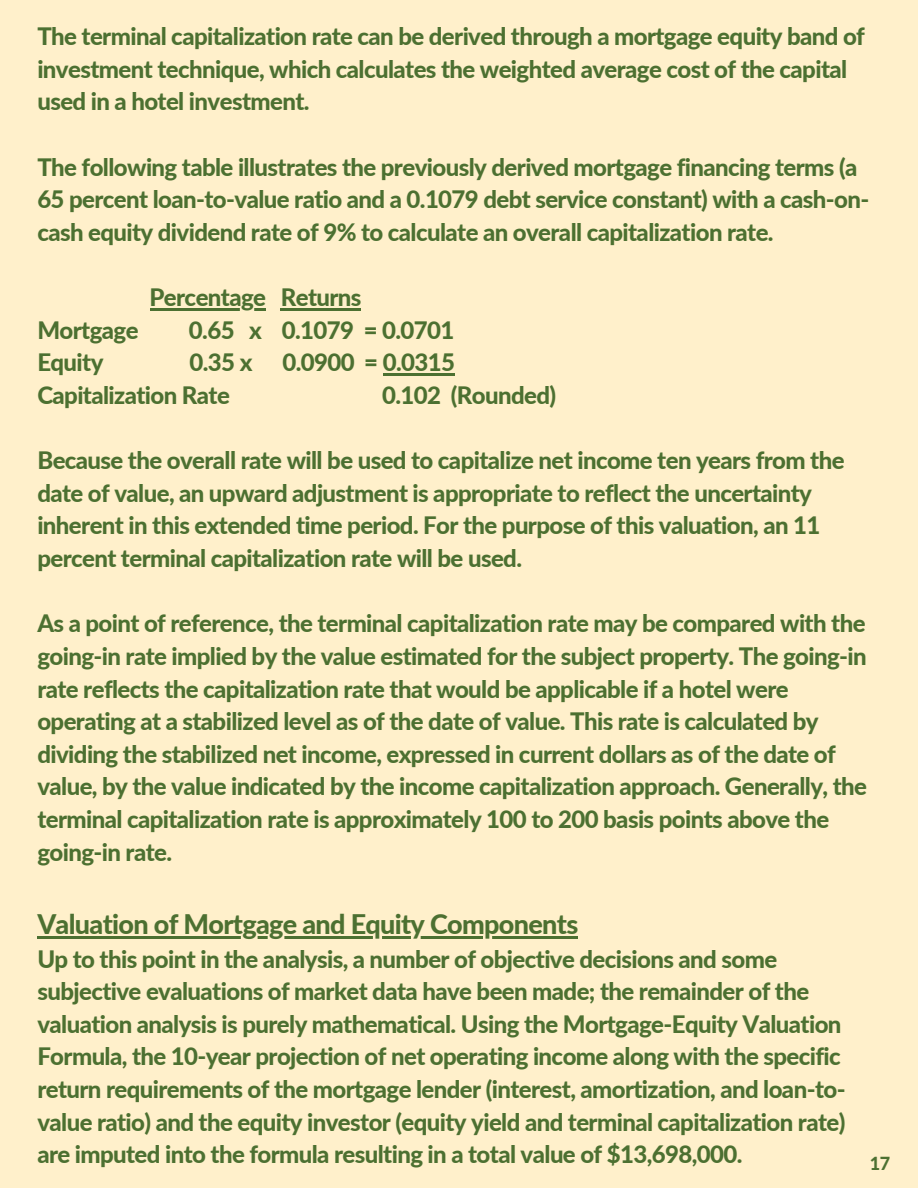
<style>
.page{position:relative;width:918px;height:1188px;background:#fff0cb}
.page>*{position:absolute;margin:0;border:0;box-sizing:border-box;transform-origin:0 0}
.t1{font:800 27px "Lato";letter-spacing:-.025em;color:#4c7031}
.t2{font:800 24px/32.7px "Lato";letter-spacing:-.025em;color:#4c7031}
.t3{font:800 18px "Lato";color:#4c7031}
</style>
<div class="page">
<hr style="left:150px;top:308px;width:115px;height:3px;background:#4c7031">
<hr style="left:281px;top:308px;width:80px;height:3px;background:#4c7031">
<hr style="left:383px;top:374px;width:71px;height:2px;background:#4c7031">
<hr style="left:37px;top:936px;width:541px;height:2px;background:#4c7031">
<p class="t2" style="left:37px;top:19px;width:829px">The terminal capitalization rate can be derived through a mortgage equity band of investment technique, which calculates the weighted average cost of the capital used in a hotel investment.</p>
<p class="t2" style="left:37px;top:150px;width:834px">The following table illustrates the previously derived mortgage financing terms (a<br>65 percent loan-to-value ratio and a 0.1079 debt service constant) with a cash-on&shy;cash equity dividend rate of 9% to calculate an overall capitalization rate.</p>
<p class="t2" style="left:150px;top:280px;width:214px">Percentage Returns</p>
<p class="t2" style="left:37px;top:313px;width:103px">Mortgage</p>
<p class="t2" style="left:189px;top:313px;width:267px">0.65 x 0.1079 = 0.0701</p>
<p class="t2" style="left:37px;top:346px;width:68px">Equity</p>
<p class="t2" style="left:190px;top:346px;width:267px">0.35 x 0.0900 = 0.0315</p>
<p class="t2" style="left:37px;top:378px;width:194px">Capitalization Rate</p>
<p class="t2" style="left:382px;top:378px;width:175px">0.102 (Rounded)</p>
<p class="t2" style="left:37px;top:444px;width:809px">Because the overall rate will be used to capitalize net income ten years from the date of value, an upward adjustment is appropriate to reflect the uncertainty inherent in this extended time period. For the purpose of this valuation, an 11 percent terminal capitalization rate will be used.</p>
<p class="t2" style="left:37px;top:607px;width:831px">As a point of reference, the terminal capitalization rate may be compared with the going-in rate implied by the value estimated for the subject property. The going-in rate reflects the capitalization rate that would be applicable if a hotel were operating at a stabilized level as of the date of value. This rate is calculated by dividing the stabilized net income, expressed in current dollars as of the date of value, by the value indicated by the income capitalization approach. Generally, the terminal capitalization rate is approximately 100 to 200 basis points above the going-in rate.</p>
<p class="t1" style="left:37px;top:907px;width:542px">Valuation of Mortgage and Equity Components</p>
<p class="t2" style="left:37px;top:942px;width:810px">Up to this point in the analysis, a number of objective decisions and some subjective evaluations of market data have been made; the remainder of the valuation analysis is purely mathematical. Using the Mortgage-Equity Valuation Formula, the 10-year projection of net operating income along with the specific return requirements of the mortgage lender (interest, amortization, and loan-to&shy;value ratio) and the equity investor (equity yield and terminal capitalization rate) are imputed into the formula resulting in a total value of $13,698,000.</p>
<p class="t3" style="left:870px;top:1153px;width:22px">17</p>
</div>
